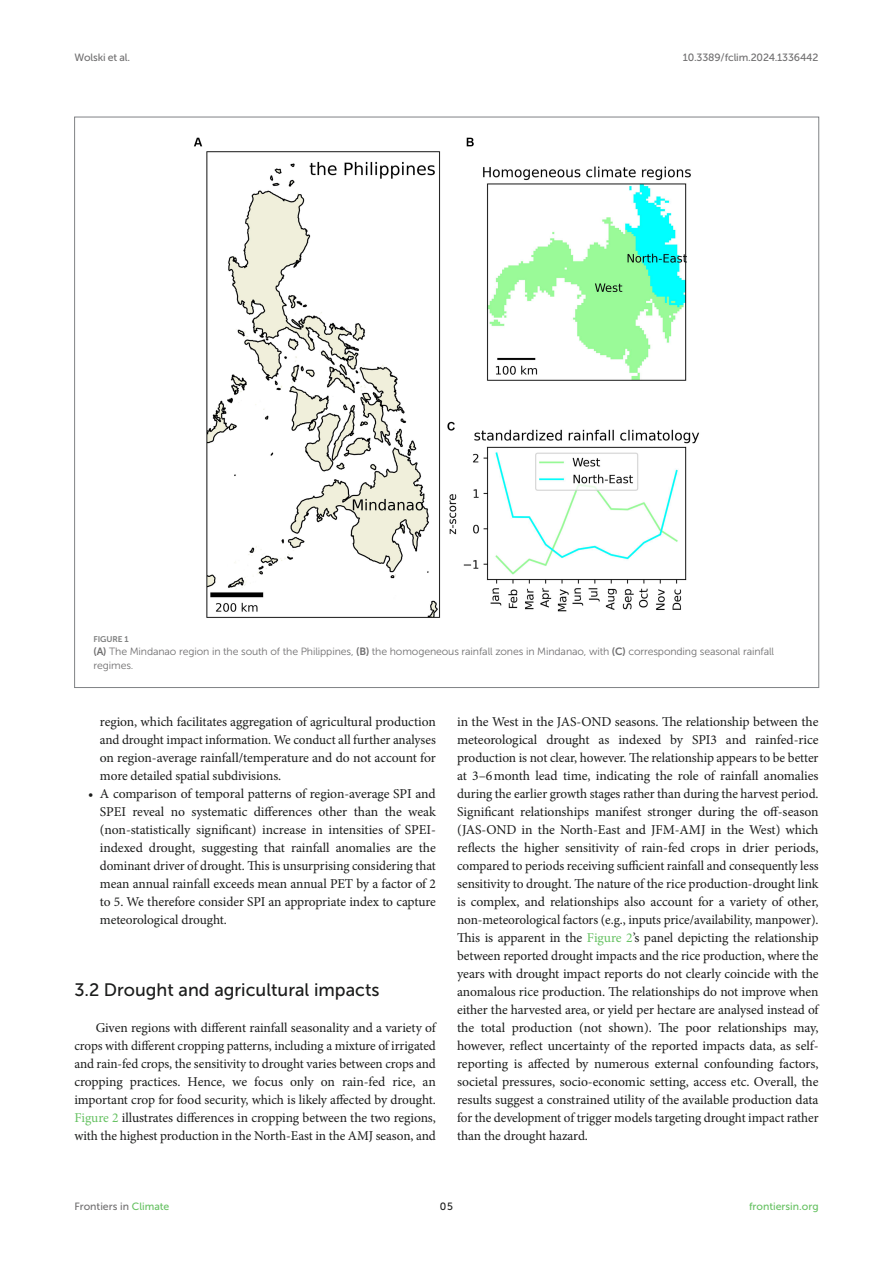
<style>
.page{position:relative;width:893px;height:1263px;background:#fff}
.page>*{position:absolute;margin:0;border:0;box-sizing:border-box;transform-origin:0 0}
.HEAD_2{font:18px "Museo Sans 500";color:#1b1c1b}
.TEXT_FLUSH{font:13.5px/18px "Minion Pro";letter-spacing:-.005em;color:#1b1c1b;text-align:justify}
.BL_BLW{font:13.5px/18px "Minion Pro";letter-spacing:-.01em;color:#1b1c1b;text-align:justify}
.BL_MID{font:13.5px/18px "Minion Pro";letter-spacing:-.005em;color:#1b1c1b;text-align:justify}
.FIG_LEG{font:10.5px/13.5px "Museo Sans 300";letter-spacing:-.01em;color:#706f70}
.t1{font:10.5px "Museo Sans 500";letter-spacing:-.015em;color:#706f70}
.t2{font:10.5px "Museo Sans 500";color:#65c161}
.t3{font:10.5px "Museo Sans 500";color:#1b1c1b}
.FIG_HD{font:8.25px "Museo Sans 700";letter-spacing:-.01em;color:#7e7f7f}
.s1{font-family:"Museo Sans 700"}
.s2{color:#65c161}
</style>
<div class="page">
<img style="left:194px;top:137px;width:506px;height:481px">
<p class="t1" style="left:74px;top:51px;width:57px">Wolski et al.</p>
<p class="t1" style="left:683px;top:51px;width:137px">10.3389/fclim.2024.1336442</p>
<p class="FIG_HD" style="left:94px;top:634px;width:37px">FIGURE 1</p>
<p class="FIG_LEG" style="left:94px;top:645px;width:682px"><span class="s1">(A)</span> The Mindanao region in the south of the Philippines, <span class="s1">(B)</span> the homogeneous rainfall zones in Mindanao, with <span class="s1">(C)</span> corresponding seasonal rainfall regimes.</p>
<p class="BL_MID" style="left:100px;top:713px;width:337px">region, which facilitates aggregation of agricultural production and drought impact information. We conduct all further analyses on region-average rainfall/temperature and do not account for more detailed spatial subdivisions.</p>
<p class="BL_BLW" style="left:100px;top:785px;width:337px;text-indent:-12px">• A comparison of temporal patterns of region-average SPI and SPEI reveal no systematic differences other than the weak (non-statistically significant) increase in intensities of SPEI&shy;indexed drought, suggesting that rainfall anomalies are the dominant driver of drought. This is unsurprising considering that mean annual rainfall exceeds mean annual PET by a factor of 2 to 5. We therefore consider SPI an appropriate index to capture meteorological drought.</p>
<p class="HEAD_2" style="left:74px;top:980px;width:307px">3.2 Drought and agricultural impacts</p>
<p class="TEXT_FLUSH" style="left:74px;top:1019px;width:363px;text-indent:21px">Given regions with different rainfall seasonality and a variety of crops with different cropping patterns, including a mixture of irrigated and rain-fed crops, the sensitivity to drought varies between crops and cropping practices. Hence, we focus only on rain-fed rice, an important crop for food security, which is likely affected by drought.<br><span class="s2">Figure 2</span> illustrates differences in cropping between the two regions, with the highest production in the North-East in the AMJ season, and</p>
<p class="TEXT_FLUSH" style="left:457px;top:713px;width:363px">in the West in the JAS-OND seasons. The relationship between the meteorological drought as indexed by SPI3 and rainfed-rice production is not clear, however. The relationship appears to be better at 3–6month lead time, indicating the role of rainfall anomalies during the earlier growth stages rather than during the harvest period.<br>Significant relationships manifest stronger during the off-season (JAS-OND in the North-East and JFM-AMJ in the West) which reflects the higher sensitivity of rain-fed crops in drier periods, compared to periods receiving sufficient rainfall and consequently less sensitivity to drought. The nature of the rice production-drought link is complex, and relationships also account for a variety of other, non-meteorological factors (e.g., inputs price/availability, manpower).<br>This is apparent in the <span class="s2">Figure 2</span>’s panel depicting the relationship between reported drought impacts and the rice production, where the years with drought impact reports do not clearly coincide with the anomalous rice production. The relationships do not improve when either the harvested area, or yield per hectare are analysed instead of the total production (not shown). The poor relationships may, however, reflect uncertainty of the reported impacts data, as self&shy;reporting is affected by numerous external confounding factors, societal pressures, socio-economic setting, access etc. Overall, the results suggest a constrained utility of the available production data for the development of trigger models targeting drought impact rather than the drought hazard.</p>
<p class="t1" style="left:74px;top:1200px;width:97px">Frontiers in <span class="s2">Climate</span></p>
<p class="t3" style="left:440px;top:1200px;width:14px">05</p>
<p class="t2" style="left:749px;top:1200px;width:71px">frontiersin.org</p>
</div>
